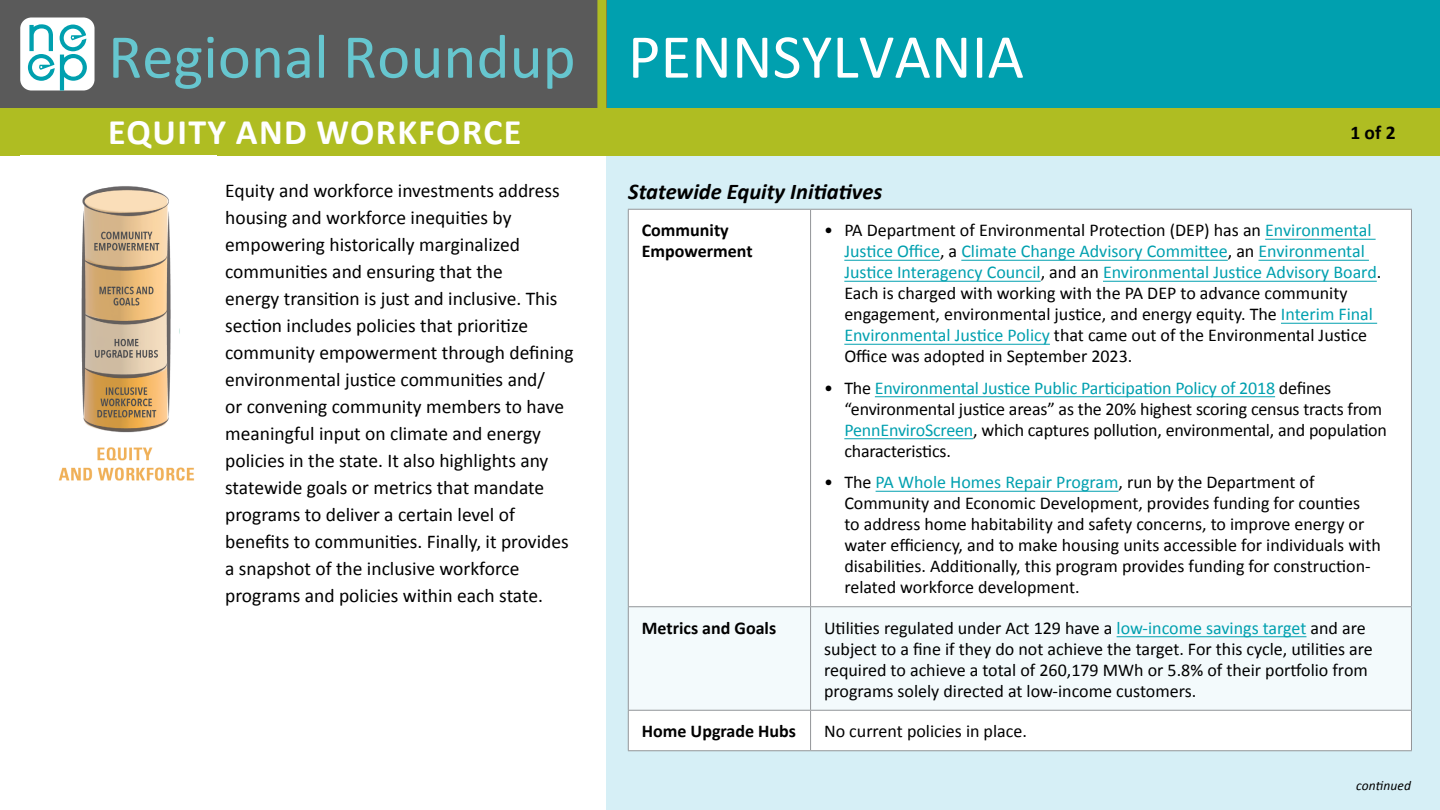
<style>
.page{position:relative;width:1440px;height:810px;background:#fff}
.page>*{position:absolute;margin:0;border:0;box-sizing:border-box;transform-origin:0 0}
.t1{font:63px "Calibri";color:#66c6cf}
.t2{font:63px "Calibri";color:#fff}
.t3{font:700 36px "Calibri";letter-spacing:.04em;color:#fff}
.t4{font:italic 700 22.5px "Calibri";color:#000}
.t5{font:19.5px/27px "Calibri";color:#000}
.t6{font:700 19.5px "Calibri";color:#000}
.t7{font:18px/21px "Calibri";color:#000}
.t8{font:700 18px/21px "Calibri";color:#000}
.t9{font:italic 13.5px "Calibri";letter-spacing:.01em;color:#000}
.s1{color:#00a0af}
</style>
<div class="page">
<div style="left:606px;top:108px;width:834px;height:702px;background:#d6eff6"></div>
<div style="left:606px;top:0;width:834px;height:108px;background:#00a0af"></div>
<div style="left:0;top:0;width:606px;height:108px;background:#5a5a5a"></div>
<div style="left:597px;top:0;width:9px;height:108px;background:#afbd22"></div>
<div style="left:629px;top:210px;width:782px;height:540px;background:#fff"></div>
<div style="left:629px;top:607px;width:782px;height:103px;background:#f3fafc"></div>
<hr style="left:628px;top:209px;width:182px;height:1px;background:#939598">
<hr style="left:628px;top:210px;width:1px;height:396px;background:#939598">
<hr style="left:810px;top:209px;width:602px;height:1px;background:#939598">
<hr style="left:810px;top:210px;width:1px;height:396px;background:#939598">
<hr style="left:1411px;top:210px;width:1px;height:396px;background:#939598">
<hr style="left:628px;top:606px;width:182px;height:1px;background:#939598">
<hr style="left:628px;top:607px;width:1px;height:103px;background:#939598">
<hr style="left:810px;top:606px;width:602px;height:1px;background:#939598">
<hr style="left:810px;top:607px;width:1px;height:103px;background:#939598">
<hr style="left:1411px;top:607px;width:1px;height:103px;background:#939598">
<hr style="left:628px;top:710px;width:182px;height:1px;background:#939598">
<hr style="left:628px;top:711px;width:1px;height:39px;background:#939598">
<hr style="left:810px;top:710px;width:602px;height:1px;background:#939598">
<hr style="left:810px;top:711px;width:1px;height:39px;background:#939598">
<hr style="left:1411px;top:711px;width:1px;height:39px;background:#939598">
<hr style="left:628px;top:750px;width:182px;height:1px;background:#939598">
<hr style="left:810px;top:750px;width:602px;height:1px;background:#939598">
<hr style="left:1265px;top:239px;width:110px;height:1px;background:#00a0af">
<hr style="left:844px;top:260px;width:96px;height:1px;background:#00a0af">
<hr style="left:961px;top:260px;width:266px;height:1px;background:#00a0af">
<hr style="left:1258px;top:260px;width:111px;height:1px;background:#00a0af">
<hr style="left:844px;top:281px;width:196px;height:1px;background:#00a0af">
<hr style="left:1103px;top:281px;width:273px;height:1px;background:#00a0af">
<hr style="left:1281px;top:323px;width:96px;height:1px;background:#00a0af">
<hr style="left:844px;top:344px;width:206px;height:1px;background:#00a0af">
<hr style="left:875px;top:396px;width:400px;height:1px;background:#00a0af">
<hr style="left:844px;top:438px;width:129px;height:1px;background:#00a0af">
<hr style="left:875px;top:491px;width:243px;height:1px;background:#00a0af">
<hr style="left:1116px;top:636px;width:190px;height:1px;background:#00a0af">
<div style="left:0;top:108px;width:1440px;height:47px;background:#afbd22"></div>
<div style="left:20px;top:18px;width:74px;height:73px;background:#fff;border-radius:11px"></div>
<svg style="left:28px;top:24px;width:59px;height:67px"></svg>
<img style="left:58px;top:186px;width:137px;height:295px">
<h1 class="t1" style="left:108px;top:17px;width:469px">Regional Roundup</h1>
<h2 class="t3" style="left:108px;top:106px;width:415px">EQUITY AND WORKFORCE</h2>
<h1 class="t2" style="left:628px;top:17px;width:398px">PENNSYLVANIA</h1>
<p class="t6" style="left:1350px;top:119px;width:47px">1 of 2</p>
<p class="t5" style="left:225px;top:177px;width:350px">Equity and workforce investments address housing and workforce inequities by empowering historically marginalized communities and ensuring that the<br>energy transition is just and inclusive. This section includes policies that prioritize community empowerment through defining environmental justice communities and/<br>or convening community members to have meaningful input on climate and energy policies in the state. It also highlights any statewide goals or metrics that mandate programs to deliver a certain level of benefits to communities. Finally, it provides a snapshot of the inclusive workforce programs and policies within each state.</p>
<p class="t4" style="left:628px;top:176px;width:256px">Statewide Equity Initiatives</p>
<p class="t8" style="left:642px;top:219px;width:112px">Community<br>Empowerment</p>
<p class="t7" style="left:844px;top:220px;width:538px;text-indent:-20px">• PA Department of Environmental Protection (DEP) has an <span class="s1">Environmental Justice Office</span>, a <span class="s1">Climate Change Advisory Committee</span>, an <span class="s1">Environmental Justice Interagency Council</span>, and an <span class="s1">Environmental Justice Advisory Board</span>.<br>Each is charged with working with the PA DEP to advance community engagement, environmental justice, and energy equity. The <span class="s1">Interim Final Environmental Justice Policy</span> that came out of the Environmental Justice Office was adopted in September 2023.</p>
<p class="t7" style="left:844px;top:377px;width:544px;text-indent:-20px">• The <span class="s1">Environmental Justice Public Participation Policy of 2018</span> defines “environmental justice areas” as the 20% highest scoring census tracts from <span class="s1">PennEnviroScreen</span>, which captures pollution, environmental, and population characteristics.</p>
<p class="t7" style="left:844px;top:472px;width:538px;text-indent:-20px">• The <span class="s1">PA Whole Homes Repair Program</span>, run by the Department of Community and Economic Development, provides funding for counties<br>to address home habitability and safety concerns, to improve energy or water efficiency, and to make housing units accessible for individuals with disabilities. Additionally, this program provides funding for construction&shy;related workforce development.</p>
<p class="t8" style="left:642px;top:617px;width:136px">Metrics and Goals</p>
<p class="t7" style="left:824px;top:617px;width:550px">Utilities regulated under Act 129 have a <span class="s1">low-income savings target</span> and are subject to a fine if they do not achieve the target. For this cycle, utilities are required to achieve a total of 260,179 MWh or 5.8% of their portfolio from programs solely directed at low-income customers.</p>
<p class="t8" style="left:642px;top:720px;width:156px">Home Upgrade Hubs</p>
<p class="t7" style="left:824px;top:721px;width:204px">No current policies in place.</p>
<p class="t9" style="left:1356px;top:776px;width:56px">continued</p>
</div>
